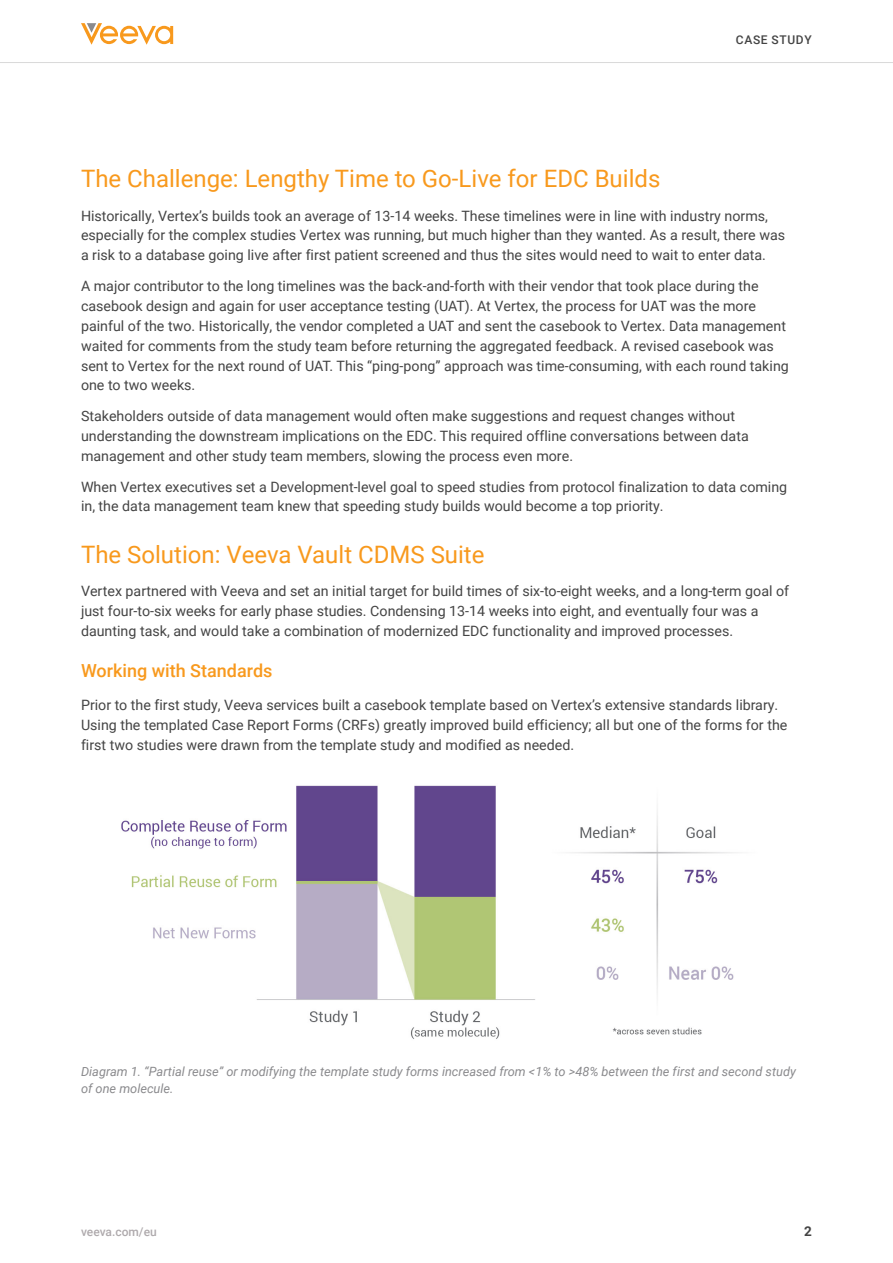
<style>
.page{position:relative;width:893px;height:1263px;background:#fff}
.page>*{position:absolute;margin:0;border:0;box-sizing:border-box;transform-origin:0 0}
.t1{font:24px "Roboto";color:#f8991d}
.t2{font:500 18px "Roboto";color:#f8991d}
.t3{font:14.25px/20px "Roboto";color:#444}
.t4{font:700 13.5px "Roboto";color:#444}
.t5{font:italic 12.75px/16.5px "Roboto";color:#8a8a8d}
.t6{font:500 12px "Roboto";color:#afaaad}
.t7{font:500 12px "Roboto";letter-spacing:.055em;color:#444}
</style>
<div class="page">
<svg style="left:81px;top:23px;width:92px;height:22px"></svg>
<hr style="left:0;top:62px;width:893px;height:1px;background:#d9d9d9">
<img style="left:121px;top:785px;width:617px;height:254px">
<p class="t7" style="left:736px;top:32px;width:77px">CASE STUDY</p>
<h1 class="t1" style="left:81px;top:162px;width:581px">The Challenge: Lengthy Time to Go-Live for EDC Builds</h1>
<p class="t3" style="left:81px;top:205px;width:706px">Historically, Vertex’s builds took an average of 13-14 weeks. These timelines were in line with industry norms, especially for the complex studies Vertex was running, but much higher than they wanted. As a result, there was a risk to a database going live after first patient screened and thus the sites would need to wait to enter data.</p>
<p class="t3" style="left:81px;top:275px;width:709px">A major contributor to the long timelines was the back-and-forth with their vendor that took place during the casebook design and again for user acceptance testing (UAT). At Vertex, the process for UAT was the more painful of the two. Historically, the vendor completed a UAT and sent the casebook to Vertex. Data management waited for comments from the study team before returning the aggregated feedback. A revised casebook was sent to Vertex for the next round of UAT. This “ping-pong” approach was time-consuming, with each round taking one to two weeks.</p>
<p class="t3" style="left:81px;top:405px;width:669px">Stakeholders outside of data management would often make suggestions and request changes without understanding the downstream implications on the EDC. This required offline conversations between data management and other study team members, slowing the process even more.</p>
<p class="t3" style="left:81px;top:476px;width:708px">When Vertex executives set a Development-level goal to speed studies from protocol finalization to data coming in, the data management team knew that speeding study builds would become a top priority.</p>
<h1 class="t1" style="left:81px;top:537px;width:405px">The Solution: Veeva Vault CDMS Suite</h1>
<p class="t3" style="left:81px;top:580px;width:710px">Vertex partnered with Veeva and set an initial target for build times of six-to-eight weeks, and a long-term goal of just four-to-six weeks for early phase studies. Condensing 13-14 weeks into eight, and eventually four was a daunting task, and would take a combination of modernized EDC functionality and improved processes.</p>
<p class="t2" style="left:81px;top:658px;width:193px">Working with Standards</p>
<p class="t3" style="left:81px;top:695px;width:708px">Prior to the first study, Veeva services built a casebook template based on Vertex’s extensive standards library.<br>Using the templated Case Report Forms (CRFs) greatly improved build efficiency; all but one of the forms for the first two studies were drawn from the template study and modified as needed.</p>
<p class="t5" style="left:81px;top:1063px;width:716px">Diagram 1. “Partial reuse” or modifying the template study forms increased from &lt;1% to &gt;48% between the first and second study of one molecule.</p>
<p class="t6" style="left:81px;top:1223px;width:77px">veeva.com/eu</p>
<p class="t4" style="left:804px;top:1222px;width:9px">2</p>
</div>
